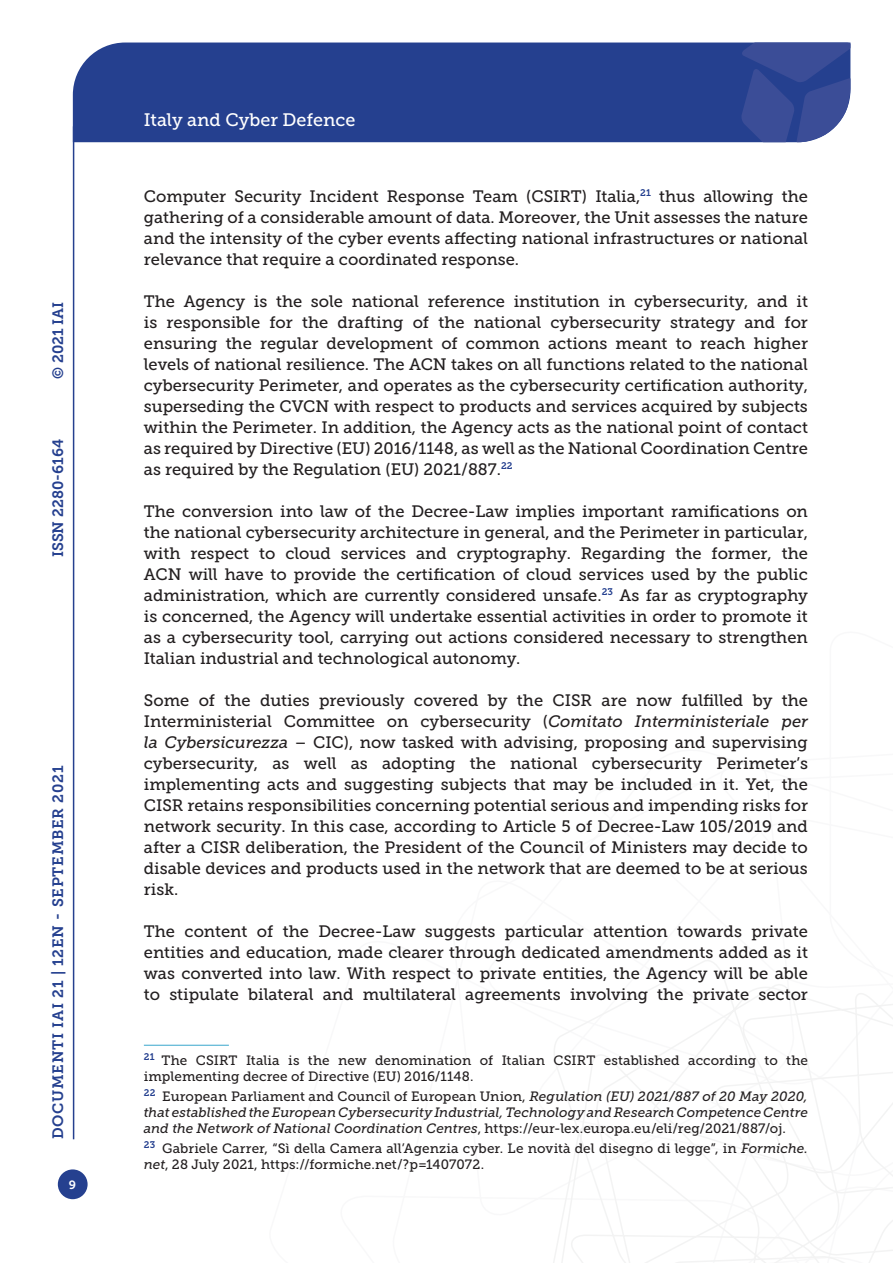
<style>
.page{position:relative;width:893px;height:1263px;background:#fff}
.page>*{position:absolute;margin:0;border:0;box-sizing:border-box;transform-origin:0 0}
.t1{font:18px "Museo Slab 500";color:#fff}
.Testo{font:16.5px/21px "Museo Slab 500";color:#231f20;text-align:justify}
.t2{font:15px "Museo Slab 700";letter-spacing:.05em;color:#25408f}
.t3{font:15px "Museo Slab 700";color:#25408f}
.Nota{font:italic 13.5px/16.2px "Museo Slab 500";letter-spacing:.005em;color:#231f20;text-align:justify}
.Nota-2{font:13.5px/16.2px "Museo Slab 500";letter-spacing:.005em;color:#231f20}
.t4{font:12px "Museo Slab 700";color:#fff}
.s1{font-style:italic}
.s2{font-style:normal}
</style>
<div class="page">
<svg style="left:553px;top:960px;width:340px;height:303px"></svg>
<div style="left:73px;top:43px;width:668px;height:99px;background:#25408f"></div>
<svg style="left:741px;top:43px;width:109px;height:99px;background:#3f529a"></svg>
<div style="left:58px;top:1169px;width:30px;height:30px;background:#25408f;border-radius:50%"></div>
<hr style="left:73px;top:126px;width:1px;height:1013px;background:#25408f">
<hr style="left:144px;top:1045px;width:85px;height:1px;background:#39a7cc">
<p class="t2" style="left:50px;top:379px;width:79px;rotate:-90deg">© 2021 IAI</p>
<p class="t3" style="left:50px;top:557px;width:120px;rotate:-90deg">ISSN 2280-6164</p>
<p class="t2" style="left:50px;top:1139px;width:375px;rotate:-90deg">DOCUMENTI IAI 21 | 12EN - SEPTEMBER 2021</p>
<p class="t4" style="left:69px;top:1178px;width:9px">9</p>
<p class="t1" style="left:144px;top:110px;width:213px">Italy and Cyber Defence</p>
<p class="Testo" style="left:144px;top:186px;width:666px">Computer Security Incident Response Team (CSIRT) Italia,<sup>21</sup> thus allowing the gathering of a considerable amount of data. Moreover, the Unit assesses the nature and the intensity of the cyber events affecting national infrastructures or national relevance that require a coordinated response.</p>
<p class="Testo" style="left:144px;top:291px;width:666px">The Agency is the sole national reference institution in cybersecurity, and it is responsible for the drafting of the national cybersecurity strategy and for ensuring the regular development of common actions meant to reach higher levels of national resilience. The ACN takes on all functions related to the national cybersecurity Perimeter, and operates as the cybersecurity certification authority, superseding the CVCN with respect to products and services acquired by subjects within the Perimeter. In addition, the Agency acts as the national point of contact as required by Directive (EU) 2016/1148, as well as the National Coordination Centre as required by the Regulation (EU) 2021/887.<sup>22</sup></p>
<p class="Testo" style="left:144px;top:501px;width:666px">The conversion into law of the Decree-Law implies important ramifications on the national cybersecurity architecture in general, and the Perimeter in particular, with respect to cloud services and cryptography. Regarding the former, the ACN will have to provide the certification of cloud services used by the public administration, which are currently considered unsafe.<sup>23</sup> As far as cryptography is concerned, the Agency will undertake essential activities in order to promote it as a cybersecurity tool, carrying out actions considered necessary to strengthen Italian industrial and technological autonomy.</p>
<p class="Testo" style="left:144px;top:690px;width:666px">Some of the duties previously covered by the CISR are now fulfilled by the Interministerial Committee on cybersecurity (<span class="s1">Comitato Interministeriale per la Cybersicurezza</span> – CIC), now tasked with advising, proposing and supervising cybersecurity, as well as adopting the national cybersecurity Perimeter’s implementing acts and suggesting subjects that may be included in it. Yet, the CISR retains responsibilities concerning potential serious and impending risks for network security. In this case, according to Article 5 of Decree-Law 105/2019 and after a CISR deliberation, the President of the Council of Ministers may decide to disable devices and products used in the network that are deemed to be at serious risk.</p>
<p class="Testo" style="left:144px;top:921px;width:666px">The content of the Decree-Law suggests particular attention towards private entities and education, made clearer through dedicated amendments added as it was converted into law. With respect to private entities, the Agency will be able to stipulate bilateral and multilateral agreements involving the private sector</p>
<p class="Nota-2" style="left:144px;top:1052px;width:666px"><sup>21</sup> The CSIRT Italia is the new denomination of Italian CSIRT established according to the implementing decree of Directive (EU) 2016/1148.</p>
<p class="Nota" style="left:144px;top:1088px;width:666px"><sup>22</sup> <span class="s2">European Parliament and Council of European Union,</span> Regulation (EU) 2021/887 of 20 May 2020, that established the European Cybersecurity Industrial, Technology and Research Competence Centre and the Network of National Coordination Centres<span class="s2">, https://eur-lex.europa.eu/eli/reg/2021/887/oj.</span></p>
<p class="Nota-2" style="left:144px;top:1140px;width:666px"><sup>23</sup> Gabriele Carrer, “Sì della Camera all’Agenzia cyber. Le novità del disegno di legge”, in <span class="s1">Formiche. net</span>, 28 July 2021, https://formiche.net/?p=1407072.</p>
</div>
